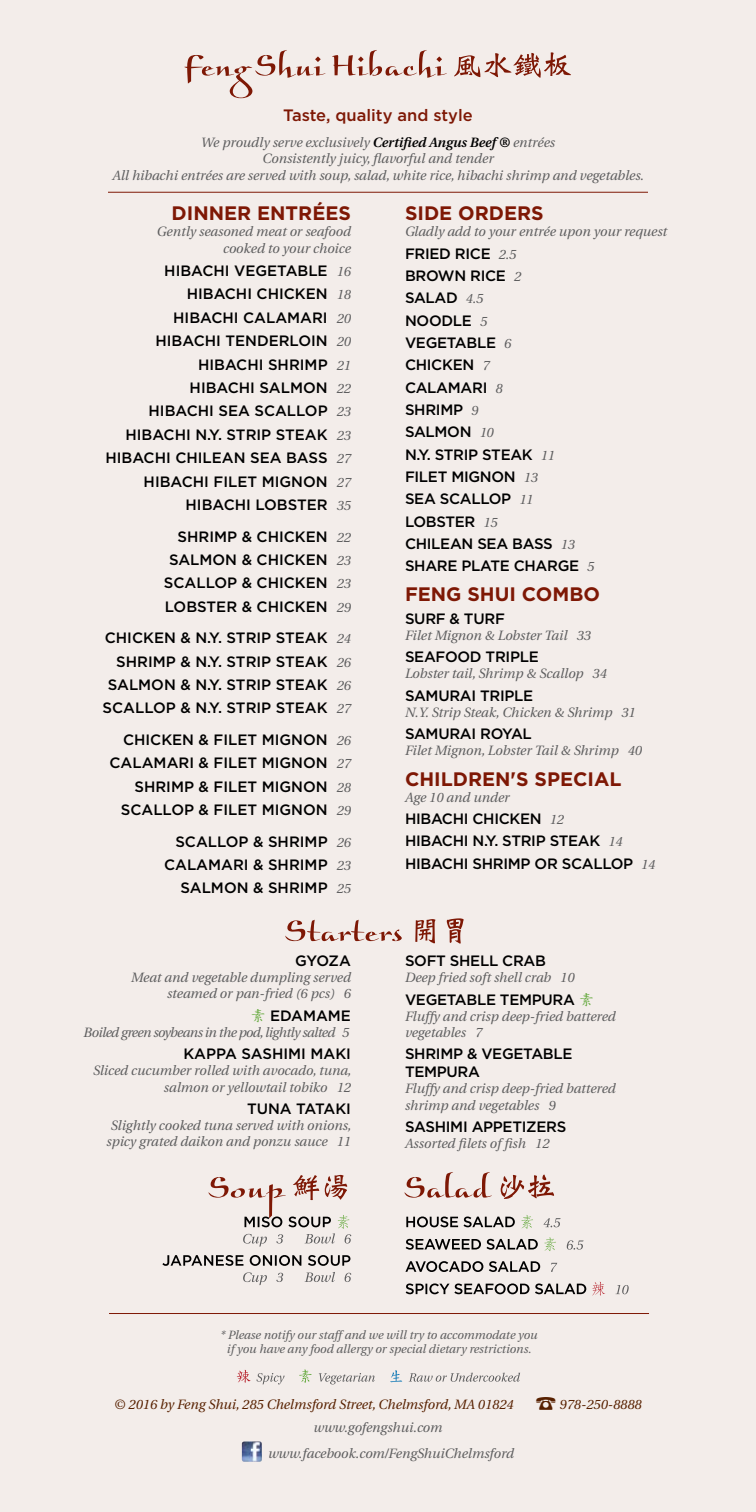
<style>
.page{position:relative;width:756px;height:1512px;background:#f3edea}
.page>*{position:absolute;margin:0;border:0;box-sizing:border-box;transform-origin:0 0}
.t1{font:700 19.5px "Gotham";color:#7e1805}
.t2{font:500 16.5px "Gotham";color:#7e1805}
.t3{font:500 15px/23.4px "Gotham";color:#000;text-align:right}
.t4{font:500 15px/22.4px "Gotham";letter-spacing:-.02em;color:#000}
.t5{font:italic 13.5px/16.2px "Utopia";color:#5e5e5f}
.t6{font:italic 13.5px "Utopia";color:#572000}
.t7{font:italic 13.5px "Utopia";letter-spacing:-.04em;color:#5e5e5f}
.t8{font:italic 12px/14.4px "Utopia";color:#5e5e5f;text-align:center}
.s1{font-weight:600;color:#000}
.s2{font-family:"Utopia";font-weight:400;font-style:italic;font-size:13.5px;color:#5e5e5f}
.s3{font-family:"DF Kai Shu SB Estd BF";font-weight:400;color:#5ca533}
</style>
<div class="page">
<svg style="left:409px;top:1373px;width:111px;height:9px"></svg>
<svg style="left:390px;top:1370px;width:12px;height:12px"></svg>
<svg style="left:319px;top:1373px;width:56px;height:11px"></svg>
<svg style="left:299px;top:1370px;width:13px;height:13px"></svg>
<svg style="left:257px;top:1373px;width:28px;height:11px"></svg>
<svg style="left:237px;top:1370px;width:14px;height:13px"></svg>
<img style="left:242px;top:1441px;width:20px;height:21px">
<hr style="left:109px;top:1313px;width:540px;height:1px;background:#7e1805">
<svg style="left:243px;top:1272px;width:108px;height:13px"></svg>
<svg style="left:162px;top:1255px;width:188px;height:11px"></svg>
<svg style="left:209px;top:1175px;width:142px;height:72px"></svg>
<svg style="left:616px;top:1285px;width:13px;height:9px"></svg>
<svg style="left:592px;top:1282px;width:13px;height:14px"></svg>
<svg style="left:406px;top:1283px;width:180px;height:11px"></svg>
<svg style="left:551px;top:1263px;width:6px;height:9px"></svg>
<svg style="left:405px;top:1261px;width:135px;height:11px"></svg>
<svg style="left:567px;top:1240px;width:17px;height:10px"></svg>
<svg style="left:544px;top:1237px;width:12px;height:14px"></svg>
<svg style="left:406px;top:1239px;width:132px;height:11px"></svg>
<svg style="left:543px;top:1218px;width:18px;height:9px"></svg>
<svg style="left:521px;top:1215px;width:12px;height:14px"></svg>
<svg style="left:406px;top:1217px;width:109px;height:10px"></svg>
<svg style="left:405px;top:1172px;width:149px;height:27px"></svg>
<svg style="left:184px;top:50px;width:387px;height:48px"></svg>
<svg style="left:285px;top:918px;width:179px;height:26px"></svg>
<hr style="left:108px;top:192px;width:540px;height:1px;background:#7e1805">
<p class="t2" style="left:283px;top:105px;width:191px">Taste, quality and style</p>
<p class="t5" style="left:113px;top:135px;width:533px;text-align:center">We proudly serve exclusively <span class="s1">Certified Angus Beef ®</span> entrées<br>Consistently juicy, flavorful and tender<br>All hibachi entrées are served with soup, salad, white rice, hibachi shrimp and vegetables.</p>
<h1 class="t1" style="left:172px;top:202px;width:181px">DINNER ENTRÉES</h1>
<p class="t5" style="left:157px;top:224px;width:196px;text-align:right">Gently seasoned meat or seafood cooked to your choice</p>
<p class="t3" style="left:105px;top:259px;width:247px">HIBACHI VEGETABLE <span class="s2">16<br></span>HIBACHI CHICKEN <span class="s2">18<br></span>HIBACHI CALAMARI <span class="s2">20<br></span>HIBACHI TENDERLOIN <span class="s2">20<br></span>HIBACHI SHRIMP <span class="s2">21<br></span>HIBACHI SALMON <span class="s2">22<br></span>HIBACHI SEA SCALLOP <span class="s2">23<br></span>HIBACHI N.Y. STRIP STEAK <span class="s2">23<br></span>HIBACHI CHILEAN SEA BASS <span class="s2">27<br></span>HIBACHI FILET MIGNON <span class="s2">27<br></span>HIBACHI LOBSTER <span class="s2">35</span></p>
<p class="t3" style="left:164px;top:524px;width:189px">SHRIMP &amp; CHICKEN <span class="s2">22<br></span>SALMON &amp; CHICKEN <span class="s2">23<br></span>SCALLOP &amp; CHICKEN <span class="s2">23<br></span>LOBSTER &amp; CHICKEN <span class="s2">29</span></p>
<p class="t3" style="left:103px;top:626px;width:250px">CHICKEN &amp; N.Y. STRIP STEAK <span class="s2">24<br></span>SHRIMP &amp; N.Y. STRIP STEAK <span class="s2">26<br></span>SALMON &amp; N.Y. STRIP STEAK <span class="s2">26<br></span>SCALLOP &amp; N.Y. STRIP STEAK <span class="s2">27</span></p>
<p class="t3" style="left:110px;top:728px;width:243px">CHICKEN &amp; FILET MIGNON <span class="s2">26<br></span>CALAMARI &amp; FILET MIGNON <span class="s2">27<br></span>SHRIMP &amp; FILET MIGNON <span class="s2">28<br></span>SCALLOP &amp; FILET MIGNON <span class="s2">29</span></p>
<p class="t3" style="left:164px;top:829px;width:188px">SCALLOP &amp; SHRIMP <span class="s2">26<br></span>CALAMARI &amp; SHRIMP <span class="s2">23<br></span>SALMON &amp; SHRIMP <span class="s2">25</span></p>
<p class="t3" style="left:295px;top:949px;width:57px">GYOZA</p>
<p class="t5" style="left:131px;top:970px;width:221px;text-align:right">Meat and vegetable dumpling served steamed or pan-fried (6 pcs) 6</p>
<p class="t3" style="left:251px;top:1004px;width:102px"><span class="s3">素</span> EDAMAME</p>
<p class="t7" style="left:84px;top:1025px;width:267px">Boiled green soybeans in the pod, lightly salted 5</p>
<p class="t3" style="left:184px;top:1042px;width:169px">KAPPA SASHIMI MAKI</p>
<p class="t5" style="left:93px;top:1063px;width:260px;text-align:right">Sliced cucumber rolled with avocado, tuna, salmon or yellowtail tobiko 12</p>
<p class="t3" style="left:247px;top:1097px;width:105px">TUNA TATAKI</p>
<p class="t5" style="left:106px;top:1118px;width:247px;text-align:center">Slightly cooked tuna served with onions, spicy grated daikon and ponzu sauce 11</p>
<h1 class="t1" style="left:405px;top:202px;width:140px">SIDE ORDERS</h1>
<p class="t5" style="left:405px;top:224px;width:264px">Gladly add to your entrée upon your request</p>
<p class="t4" style="left:405px;top:242px;width:191px">FRIED RICE <span class="s2">2.5<br></span>BROWN RICE <span class="s2">2<br></span>SALAD <span class="s2">4.5<br></span>NOODLE <span class="s2">5<br></span>VEGETABLE <span class="s2">6<br></span>CHICKEN <span class="s2">7<br></span>CALAMARI <span class="s2">8<br></span>SHRIMP <span class="s2">9<br></span>SALMON <span class="s2">10<br></span>N.Y. STRIP STEAK <span class="s2">11<br></span>FILET MIGNON <span class="s2">13<br></span>SEA SCALLOP <span class="s2">11<br></span>LOBSTER <span class="s2">15<br></span>CHILEAN SEA BASS <span class="s2">13<br></span>SHARE PLATE CHARGE <span class="s2">5</span></p>
<h1 class="t1" style="left:405px;top:583px;width:197px">FENG SHUI COMBO</h1>
<p class="t4" style="left:405px;top:607px;width:101px">SURF &amp; TURF</p>
<p class="t5" style="left:405px;top:627px;width:188px">Filet Mignon &amp; Lobster Tail 33</p>
<p class="t4" style="left:405px;top:646px;width:135px">SEAFOOD TRIPLE</p>
<p class="t5" style="left:405px;top:666px;width:203px">Lobster tail, Shrimp &amp; Scallop 34</p>
<p class="t4" style="left:405px;top:684px;width:130px">SAMURAI TRIPLE</p>
<p class="t5" style="left:405px;top:705px;width:232px">N.Y. Strip Steak, Chicken &amp; Shrimp 31</p>
<p class="t4" style="left:405px;top:723px;width:128px">SAMURAI ROYAL</p>
<p class="t5" style="left:405px;top:743px;width:239px">Filet Mignon, Lobster Tail &amp; Shrimp 40</p>
<h1 class="t1" style="left:405px;top:767px;width:218px">CHILDREN'S SPECIAL</h1>
<p class="t5" style="left:405px;top:789px;width:106px">Age 10 and under</p>
<p class="t4" style="left:405px;top:807px;width:252px">HIBACHI CHICKEN <span class="s2">12<br></span>HIBACHI N.Y. STRIP STEAK <span class="s2">14<br></span>HIBACHI SHRIMP OR SCALLOP <span class="s2">14</span></p>
<p class="t4" style="left:405px;top:949px;width:142px">SOFT SHELL CRAB</p>
<p class="t5" style="left:405px;top:970px;width:171px">Deep fried soft shell crab 10</p>
<p class="t4" style="left:405px;top:988px;width:190px">VEGETABLE TEMPURA <span class="s3">素</span></p>
<p class="t5" style="left:405px;top:1008px;width:212px">Fluffy and crisp deep-fried battered vegetables 7</p>
<p class="t4" style="left:405px;top:1045px;width:169px;line-height:18px">SHRIMP &amp; VEGETABLE<br>TEMPURA</p>
<p class="t5" style="left:405px;top:1081px;width:212px">Fluffy and crisp deep-fried battered shrimp and vegetables 9</p>
<p class="t4" style="left:405px;top:1115px;width:163px">SASHIMI APPETIZERS</p>
<p class="t5" style="left:405px;top:1136px;width:146px">Assorted filets of fish 12</p>
<p class="t8" style="left:220px;top:1328px;width:319px">* Please notify our staff and we will try to accommodate you if you have any food allergy or special dietary restrictions.</p>
<p class="t6" style="left:114px;top:1397px;width:401px">© 2016 by Feng Shui, 285 Chelmsford Street, Chelmsford, MA 01824</p>
<p class="t6" style="left:560px;top:1397px;width:84px">978-250-8888</p>
<p class="t5" style="left:268px;top:1415px;width:248px;line-height:26px;text-indent:45px">www.gofengshui.com www.facebook.com/FengShuiChelmsford</p>
</div>
